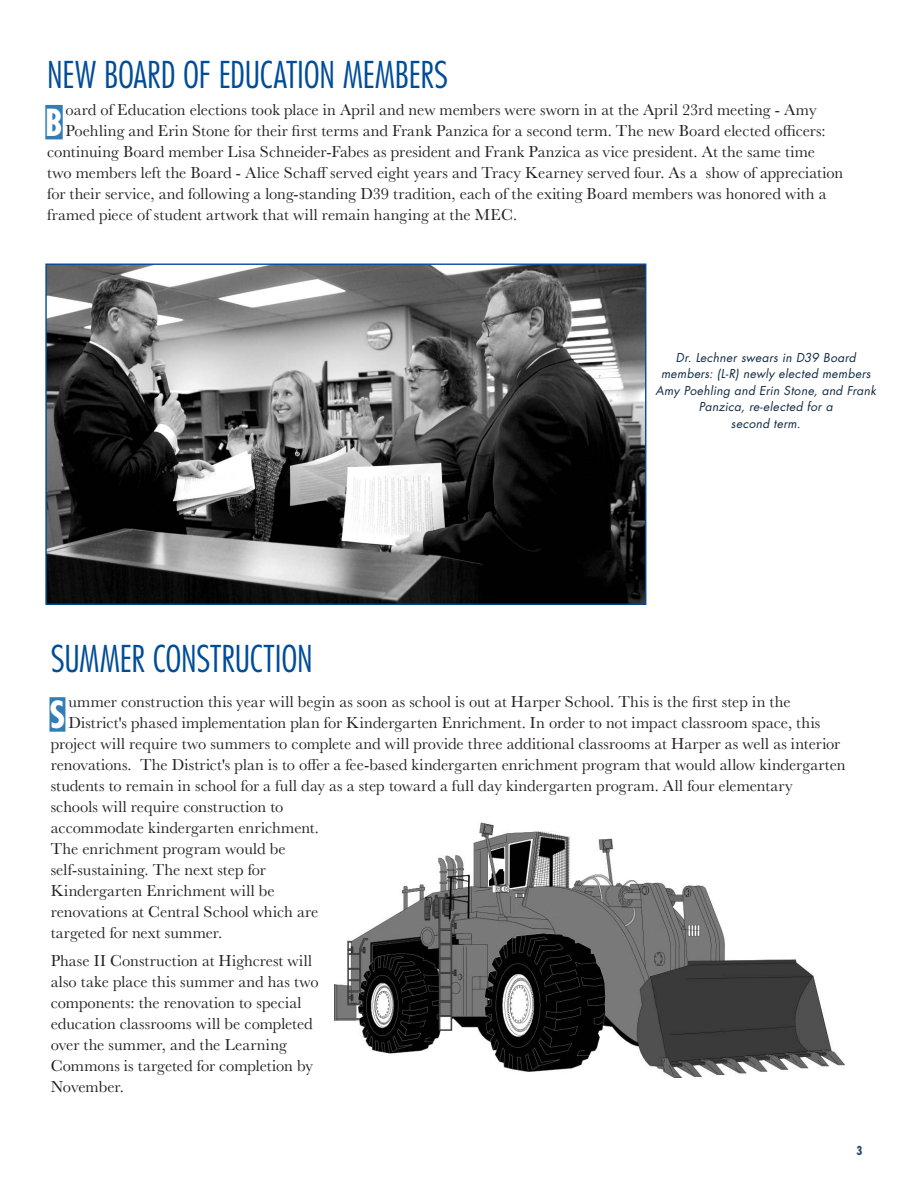
<style>
.page{position:relative;width:918px;height:1188px;background:#fff}
.page>*{position:absolute;margin:0;border:0;box-sizing:border-box;transform-origin:0 0}
.t1{font:700 condensed 36.3px "Futura Std";color:#fff}
.t2{font:300 condensed 36px "Futura Std";letter-spacing:-.01em;color:#004c97}
.t3{font:16.5px/21px "Baskerville";letter-spacing:.005em;color:#231f20}
.t4{font:italic 12px/16.5px "Futura Std";letter-spacing:.025em;color:#0f2a42;text-align:center}
.t5{font:700 condensed 12px "Futura Std";color:#26435f}
</style>
<div class="page">
<div style="left:49px;top:697px;width:16px;height:35px;background:#317db6"></div>
<img style="left:335px;top:822px;width:510px;height:255px">
<div style="left:45px;top:105px;width:18px;height:34px;background:#317db6"></div>
<img style="left:47px;top:266px;width:597px;height:337px">
<h2 class="t2" style="left:47px;top:54px;width:402px">NEW BOARD OF EDUCATION MEMBERS</h2>
<h1 class="t1" style="left:45px;top:100px;width:19px">B</h1>
<p class="t3" style="left:66px;top:99px;width:752px">oard of Education elections took place in April and new members were sworn in at the April 23rd meeting - Amy</p>
<p class="t3" style="left:66px;top:120px;width:762px">Poehling and Erin Stone for their first terms and Frank Panzica for a second term. The new Board elected officers:</p>
<p class="t3" style="left:47px;top:141px;width:769px">continuing Board member Lisa Schneider-Fabes as president and Frank Panzica as vice president. At the same time</p>
<p class="t3" style="left:47px;top:162px;width:797px">two members left the Board - Alice Schaff served eight years and Tracy Kearney served four. As a show of appreciation</p>
<p class="t3" style="left:47px;top:183px;width:781px">for their service, and following a long-standing D39 tradition, each of the exiting Board members was honored with a</p>
<p class="t3" style="left:47px;top:204px;width:472px">framed piece of student artwork that will remain hanging at the MEC.</p>
<h2 class="t2" style="left:51px;top:638px;width:264px">SUMMER CONSTRUCTION</h2>
<p class="t4" style="left:656px;top:349px;width:222px">Dr. Lechner swears in D39 Board members: (L-R) newly elected members<br>Amy Poehling and Erin Stone, and Frank<br>Panzica, re-elected for a<br>second term.</p>
<h1 class="t1" style="left:49px;top:692px;width:17px">S</h1>
<p class="t3" style="left:68px;top:691px;width:724px">ummer construction this year will begin as soon as school is out at Harper School. This is the first step in the</p>
<p class="t3" style="left:68px;top:712px;width:754px">District's phased implementation plan for Kindergarten Enrichment. In order to not impact classroom space, this</p>
<p class="t3" style="left:51px;top:733px;width:791px">project will require two summers to complete and will provide three additional classrooms at Harper as well as interior</p>
<p class="t3" style="left:51px;top:754px;width:796px">renovations. The District's plan is to offer a fee-based kindergarten enrichment program that would allow kindergarten</p>
<p class="t3" style="left:51px;top:775px;width:744px">students to remain in school for a full day as a step toward a full day kindergarten program. All four elementary</p>
<p class="t3" style="left:51px;top:796px;width:234px">schools will require construction to</p>
<p class="t3" style="left:51px;top:817px;width:270px">accommodate kindergarten enrichment.</p>
<p class="t3" style="left:51px;top:838px;width:237px">The enrichment program would be</p>
<p class="t3" style="left:51px;top:859px;width:217px">self-sustaining. The next step for</p>
<p class="t3" style="left:51px;top:880px;width:226px">Kindergarten Enrichment will be</p>
<p class="t3" style="left:51px;top:901px;width:269px">renovations at Central School which are</p>
<p class="t3" style="left:51px;top:922px;width:173px">targeted for next summer.</p>
<p class="t3" style="left:51px;top:950px;width:270px">Phase II Construction at Highcrest will also take place this summer and has two components: the renovation to special education classrooms will be completed over the summer, and the Learning Commons is targeted for completion by November.</p>
<p class="t5" style="left:856px;top:1143px;width:7px">3</p>
</div>
